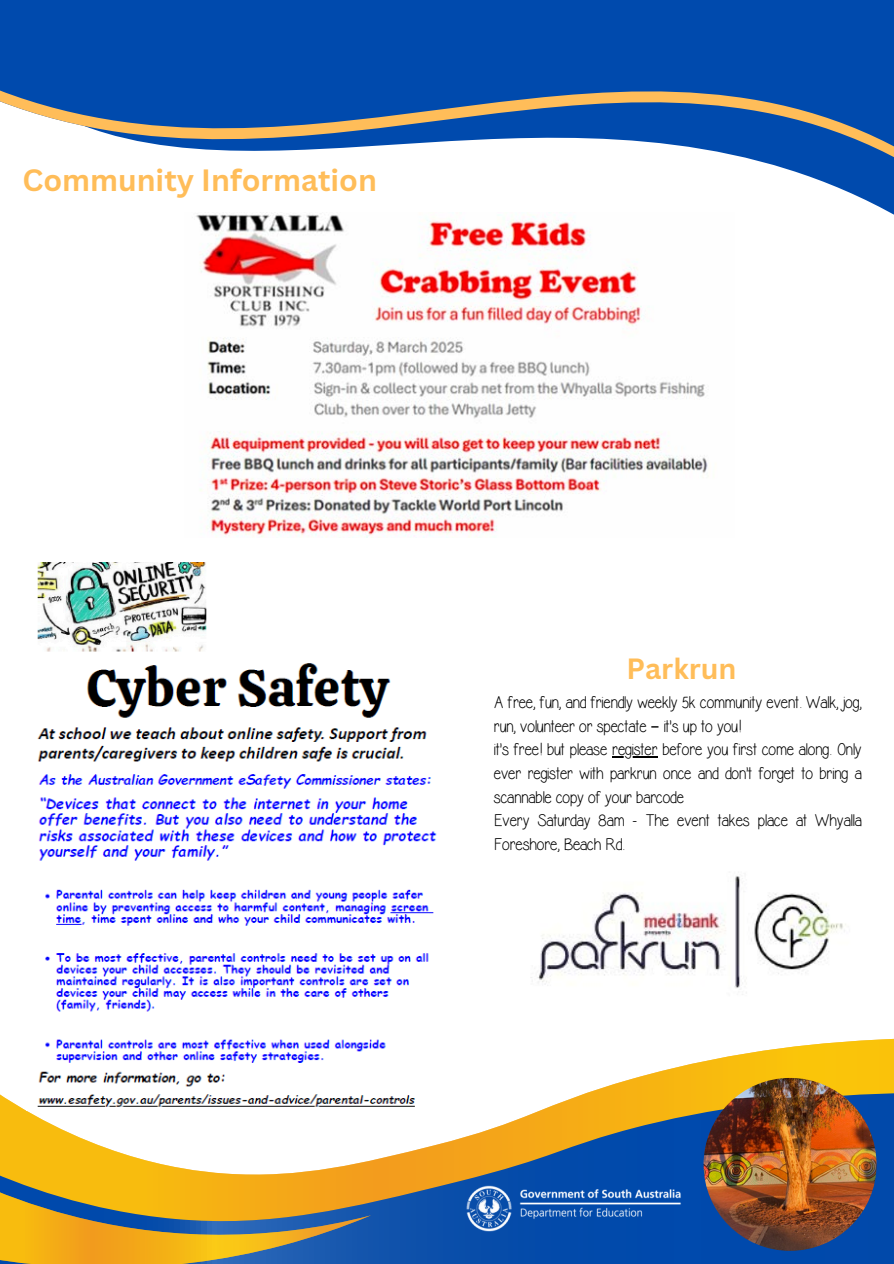
<style>
.page{position:relative;width:894px;height:1264px;background:#fff}
.page>*{position:absolute;margin:0;border:0;box-sizing:border-box;transform-origin:0 0}
.t1{font:700 30px "Canva Sans";color:#ffbd59}
.t2{font:700 28.5px "Canva Sans";color:#ffbd59}
.t3{font:16.95px/23.7px "Alexis Marie";color:#000}
.s1{font-family:"Noto Sans Gurmukhi"}
</style>
<div class="page">
<svg style="left:0;top:0;width:893px;height:214px;fill:#004aad"></svg>
<svg style="left:687px;top:1038px;width:206px;height:27px;fill:#fac50c"></svg>
<svg style="left:0;top:1065px;width:893px;height:198px"></svg>
<svg style="left:0;top:1181px;width:371px;height:82px;background:#b59641"></svg>
<img style="left:703px;top:1077px;width:173px;height:173px;border-radius:50%">
<img style="left:459px;top:1174px;width:227px;height:68px">
<img style="left:184px;top:212px;width:550px;height:325px">
<img style="left:531px;top:876px;width:315px;height:119px">
<hr style="left:612px;top:756px;width:45px;height:1px;background:#000">
<img style="left:27px;top:562px;width:420px;height:548px">
<h1 class="t1" style="left:22px;top:159px;width:356px">Community Information</h1>
<p class="t2" style="left:626px;top:648px;width:111px">Parkrun</p>
<p class="t3" style="left:494px;top:691px;width:369px">A free, fun, and friendly weekly 5k community event. Walk, jog, run, volunteer or spectate <span class="s1">–</span> it's up to you!</p>
<p class="t3" style="left:494px;top:738px;width:369px">it's free! but please register before you first come along. Only</p>
<h1 class="t3" style="left:494px;top:762px;width:369px">ever register with parkrun once and don't forget to bring a scannable copy of your barcode<br>Every Saturday 8am - The event takes place at Whyalla</h1>
<p class="t3" style="left:494px;top:832px;width:132px">Foreshore, Beach Rd.</p>
</div>
